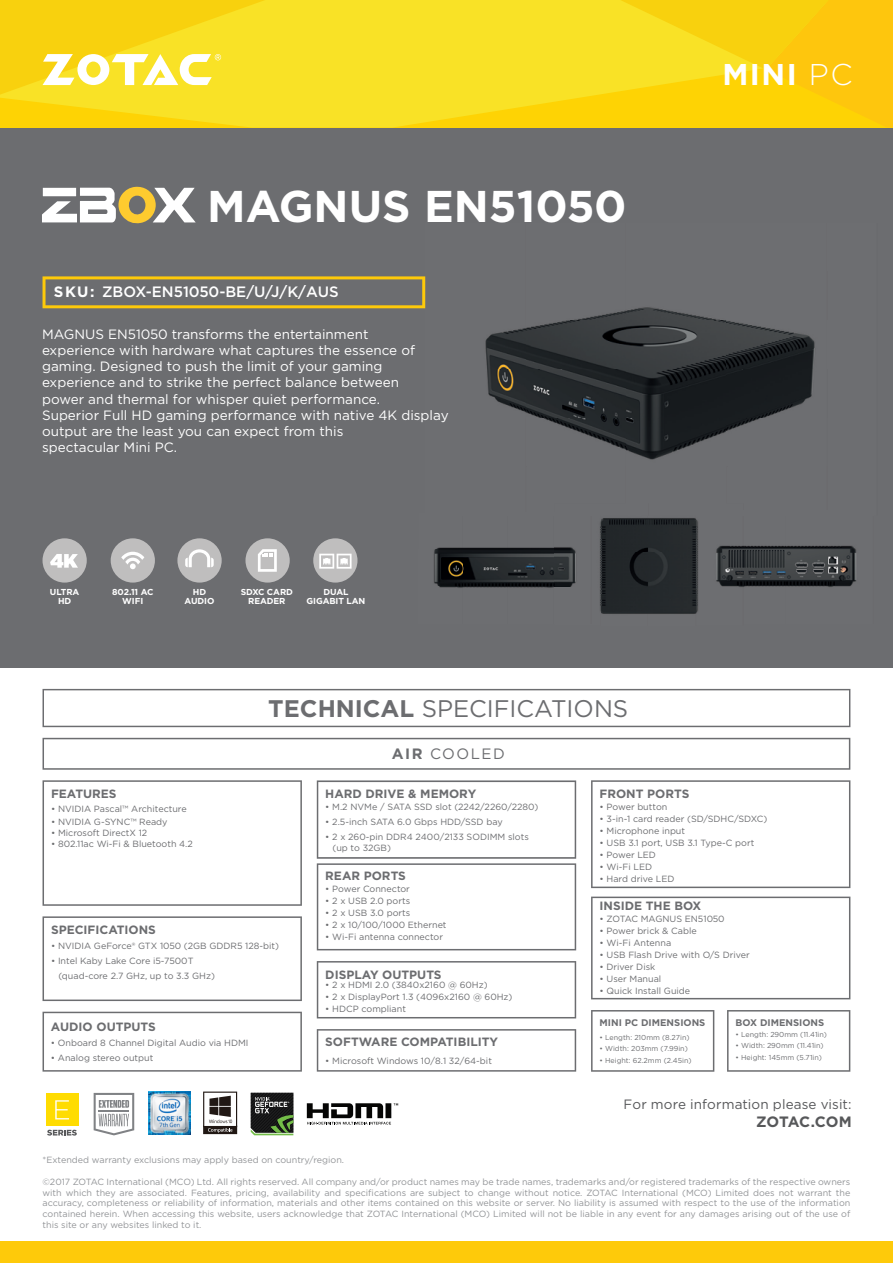
<style>
.page{position:relative;width:893px;height:1263px;background:#fff}
.page>*{position:absolute;margin:0;border:0;box-sizing:border-box;transform-origin:0 0}
.t1{font:700 44.4px "Gotham";color:#fff}
.t2{font:700 30px "Gotham";color:#fff}
.t3{font:24px "Gotham";color:#6c6d70}
.t4{font:500 15px "Gotham";color:#fff}
.t5{font:700 15px "Gotham";letter-spacing:-.01em;color:#57585a}
.t6{font:15px "Gotham";letter-spacing:.1em;color:#6c6d70}
.t7{font:13.5px/16.2px "Gotham";color:#fff}
.t8{font:13.5px "Gotham";letter-spacing:.01em;color:#57585a}
.t9{font:700 12px "Gotham";color:#6c6d70}
.t10{font:700 9.6px "Gotham";color:#6c6d70}
.t11{font:9px/10.5px "Gotham";color:#6c6d70}
.t12{font:9px/10.8px "Gotham";color:#939598;text-align:justify}
.t13{font:700 8.7px/8.7px "Gotham";letter-spacing:-.01em;color:#fff;text-align:center}
.t14{font:7.2px "Gotham";color:#6c6d70}
.s1{font-weight:700}
.s2{font-weight:300}
</style>
<div class="page">
<div style="left:0;top:128px;width:893px;height:540px;background:#6c6d70"></div>
<svg style="left:0;top:95px;width:763px;height:33px;background:#fbda14"></svg>
<svg style="left:763px;top:0;width:130px;height:128px;background:#fec90a"></svg>
<svg style="left:0;top:0;width:829px;height:95px;background:#f9db1d"></svg>
<div style="left:0;top:1242px;width:893px;height:21px;background:#feca0a"></div>
<svg style="left:43px;top:54px;width:178px;height:31px"></svg>
<svg style="left:43px;top:689px;width:807px;height:38px"></svg>
<svg style="left:727px;top:1010px;width:123px;height:62px"></svg>
<svg style="left:591px;top:1010px;width:123px;height:62px"></svg>
<svg style="left:591px;top:897px;width:259px;height:102px"></svg>
<svg style="left:591px;top:780px;width:259px;height:108px"></svg>
<svg style="left:317px;top:1029px;width:259px;height:42px"></svg>
<svg style="left:317px;top:961px;width:259px;height:57px"></svg>
<svg style="left:317px;top:780px;width:259px;height:170px"></svg>
<svg style="left:43px;top:1012px;width:259px;height:59px"></svg>
<svg style="left:43px;top:916px;width:259px;height:85px"></svg>
<svg style="left:43px;top:780px;width:259px;height:126px"></svg>
<svg style="left:43px;top:738px;width:807px;height:32px"></svg>
<img style="left:434px;top:547px;width:29px;height:41px">
<img style="left:463px;top:547px;width:91px;height:40px">
<img style="left:716px;top:545px;width:140px;height:42px">
<img style="left:485px;top:307px;width:330px;height:153px">
<img style="left:554px;top:518px;width:144px;height:71px">
<img style="left:600px;top:589px;width:98px;height:25px">
<div style="left:313px;top:538px;width:44px;height:45px;background:#bfbebe;border-radius:50%"></div>
<svg style="left:319px;top:554px;width:33px;height:15px"></svg>
<div style="left:245px;top:538px;width:45px;height:45px;background:#bfbebe;border-radius:50%"></div>
<svg style="left:258px;top:549px;width:19px;height:23px"></svg>
<div style="left:177px;top:538px;width:45px;height:45px;background:#bfbebe;border-radius:50%"></div>
<svg style="left:185px;top:549px;width:29px;height:18px"></svg>
<div style="left:111px;top:538px;width:44px;height:45px;background:#bfbebe;border-radius:50%"></div>
<svg style="left:121px;top:552px;width:23px;height:17px"></svg>
<div style="left:43px;top:538px;width:44px;height:45px;background:#bfbebe;border-radius:50%"></div>
<svg style="left:50px;top:554px;width:28px;height:14px"></svg>
<svg style="left:43px;top:276px;width:382px;height:32px"></svg>
<svg style="left:42px;top:187px;width:154px;height:36px"></svg>
<svg style="left:251px;top:1093px;width:43px;height:42px;background:#3d4638"></svg>
<svg style="left:94px;top:1093px;width:40px;height:42px"></svg>
<hr style="left:99px;top:1110px;width:30px;height:1px;background:#808285">
<img style="left:148px;top:1092px;width:43px;height:42px">
<div style="left:46px;top:1093px;width:32px;height:33px;background:#ffdc01"></div>
<svg style="left:55px;top:1100px;width:14px;height:19px"></svg>
<svg style="left:47px;top:1130px;width:30px;height:5px"></svg>
<svg style="left:203px;top:1091px;width:34px;height:43px"></svg>
<svg style="left:307px;top:1103px;width:91px;height:21px"></svg>
<h1 class="t1" style="left:207px;top:177px;width:421px">MAGNUS EN51050</h1>
<h3 class="t4" style="left:54px;top:282px;width:286px"><span class="s1">SKU:</span> ZBOX-EN51050-BE/U/J/K/AUS</h3>
<p class="t7" style="left:42px;top:326px;width:408px">MAGNUS EN51050 transforms the entertainment<br>experience with hardware what captures the essence of gaming. Designed to push the limit of your gaming experience and to strike the perfect balance between<br>power and thermal for whisper quiet performance.<br>Superior Full HD gaming performance with native 4K display output are the least you can expect from this<br>spectacular Mini PC.</p>
<p class="t13" style="left:50px;top:588px;width:31px">ULTRA<br>HD</p>
<p class="t13" style="left:112px;top:588px;width:43px">802.11 AC<br>WIFI</p>
<p class="t13" style="left:185px;top:588px;width:31px">HD<br>AUDIO</p>
<p class="t13" style="left:241px;top:588px;width:54px">SDXC CARD<br>READER</p>
<p class="t13" style="left:306px;top:588px;width:60px">DUAL<br>GIGABIT LAN</p>
<h3 class="t3" style="left:268px;top:693px;width:361px"><span class="s1">TECHNICAL</span> SPECIFICATIONS</h3>
<h3 class="t6" style="left:392px;top:744px;width:115px"><span class="s1">AIR</span> COOLED</h3>
<h2 class="t2" style="left:722px;top:55px;width:132px">MINI <span class="s2">PC</span></h2>
<h3 class="t9" style="left:51px;top:786px;width:67px">FEATURES</h3>
<p class="t11" style="left:51px;top:803px;width:137px">• NVIDIA Pascal™ Architecture</p>
<p class="t11" style="left:51px;top:816px;width:118px">• NVIDIA G-SYNC™ Ready</p>
<p class="t11" style="left:51px;top:827px;width:98px">• Microsoft DirectX 12</p>
<p class="t11" style="left:51px;top:838px;width:143px">• 802.11ac Wi-Fi &amp; Bluetooth 4.2</p>
<h3 class="t9" style="left:51px;top:922px;width:106px">SPECIFICATIONS</h3>
<p class="t11" style="left:51px;top:940px;width:230px">• NVIDIA GeForce® GTX 1050 (2GB GDDR5 128-bit)</p>
<p class="t11" style="left:58px;top:953px;width:158px;line-height:15px;text-indent:-7px">• Intel Kaby Lake Core i5-7500T (quad-core 2.7 GHz, up to 3.3 GHz)</p>
<h3 class="t9" style="left:51px;top:1018px;width:106px">AUDIO OUTPUTS</h3>
<p class="t11" style="left:51px;top:1037px;width:199px">• Onboard 8 Channel Digital Audio via HDMI</p>
<p class="t11" style="left:51px;top:1052px;width:104px">• Analog stereo output</p>
<h3 class="t9" style="left:325px;top:786px;width:152px">HARD DRIVE &amp; MEMORY</h3>
<p class="t11" style="left:325px;top:801px;width:215px">• M.2 NVMe / SATA SSD slot (2242/2260/2280)</p>
<p class="t11" style="left:325px;top:816px;width:179px">• 2.5-inch SATA 6.0 Gbps HDD/SSD bay</p>
<p class="t11" style="left:332px;top:831px;width:198px;text-indent:-7px">• 2 x 260-pin DDR4 2400/2133 SODIMM slots (up to 32GB)</p>
<h3 class="t9" style="left:325px;top:868px;width:82px">REAR PORTS</h3>
<p class="t11" style="left:325px;top:883px;width:86px">• Power Connector</p>
<p class="t11" style="left:325px;top:895px;width:86px">• 2 x USB 2.0 ports</p>
<p class="t11" style="left:325px;top:907px;width:86px">• 2 x USB 3.0 ports</p>
<p class="t11" style="left:325px;top:919px;width:123px">• 2 x 10/100/1000 Ethernet</p>
<p class="t11" style="left:325px;top:931px;width:119px">• Wi-Fi antenna connector</p>
<h3 class="t9" style="left:325px;top:967px;width:118px">DISPLAY OUTPUTS</h3>
<p class="t11" style="left:325px;top:979px;width:164px">• 2 x HDMI 2.0 (3840x2160 @ 60Hz)</p>
<p class="t11" style="left:325px;top:991px;width:189px">• 2 x DisplayPort 1.3 (4096x2160 @ 60Hz)</p>
<p class="t11" style="left:325px;top:1003px;width:82px">• HDCP compliant</p>
<h3 class="t9" style="left:325px;top:1034px;width:174px">SOFTWARE COMPATIBILITY</h3>
<p class="t11" style="left:325px;top:1055px;width:168px">• Microsoft Windows 10/8.1 32/64-bit</p>
<h3 class="t9" style="left:600px;top:786px;width:91px">FRONT PORTS</h3>
<p class="t11" style="left:600px;top:801px;width:69px">• Power button</p>
<p class="t11" style="left:600px;top:813px;width:169px">• 3-in-1 card reader (SD/SDHC/SDXC)</p>
<p class="t11" style="left:600px;top:825px;width:87px">• Microphone input</p>
<p class="t11" style="left:600px;top:837px;width:156px">• USB 3.1 port, USB 3.1 Type-C port</p>
<p class="t11" style="left:600px;top:849px;width:58px">• Power LED</p>
<p class="t11" style="left:600px;top:861px;width:54px">• Wi-Fi LED</p>
<p class="t11" style="left:600px;top:873px;width:76px">• Hard drive LED</p>
<h3 class="t9" style="left:600px;top:898px;width:103px">INSIDE THE BOX</h3>
<p class="t11" style="left:600px;top:913px;width:127px">• ZOTAC MAGNUS EN51050</p>
<p class="t11" style="left:600px;top:925px;width:99px">• Power brick &amp; Cable</p>
<p class="t11" style="left:600px;top:937px;width:73px">• Wi-Fi Antenna</p>
<p class="t11" style="left:600px;top:949px;width:152px">• USB Flash Drive with O/S Driver</p>
<p class="t11" style="left:600px;top:961px;width:57px">• Driver Disk</p>
<p class="t11" style="left:600px;top:973px;width:63px">• User Manual</p>
<p class="t11" style="left:600px;top:985px;width:92px">• Quick Install Guide</p>
<p class="t10" style="left:600px;top:1016px;width:107px">MINI PC DIMENSIONS</p>
<p class="t14" style="left:600px;top:1033px;width:91px">• Length: 210mm (8.27in)</p>
<p class="t14" style="left:600px;top:1044px;width:90px">• Width: 203mm (7.99in)</p>
<p class="t14" style="left:600px;top:1056px;width:94px">• Height: 62.2mm (2.45in)</p>
<p class="t10" style="left:736px;top:1016px;width:90px">BOX DIMENSIONS</p>
<p class="t14" style="left:736px;top:1030px;width:93px">• Length: 290mm (11.41in)</p>
<p class="t14" style="left:736px;top:1041px;width:90px">• Width: 290mm (11.41in)</p>
<p class="t14" style="left:736px;top:1053px;width:88px">• Height: 145mm (5.71in)</p>
<h3 class="t8" style="left:624px;top:1095px;width:229px">For more information please visit:</h3>
<h3 class="t5" style="left:756px;top:1112px;width:97px">ZOTAC.COM</h3>
<p class="t12" style="left:43px;top:1154px;width:303px">*Extended warranty exclusions may apply based on country/region.</p>
<p class="t12" style="left:43px;top:1176px;width:809px">©2017 ZOTAC International (MCO) Ltd. All rights reserved. All company and/or product names may be trade names, trademarks and/or registered trademarks of the respective owners with which they are associated. Features, pricing, availability and specifications are subject to change without notice. ZOTAC International (MCO) Limited does not warrant the accuracy, completeness or reliability of information, materials and other items contained on this website or server. No liability is assumed with respect to the use of the information contained herein. When accessing this website, users acknowledge that ZOTAC International (MCO) Limited will not be liable in any event for any damages arising out of the use of this site or any websites linked to it.</p>
</div>
